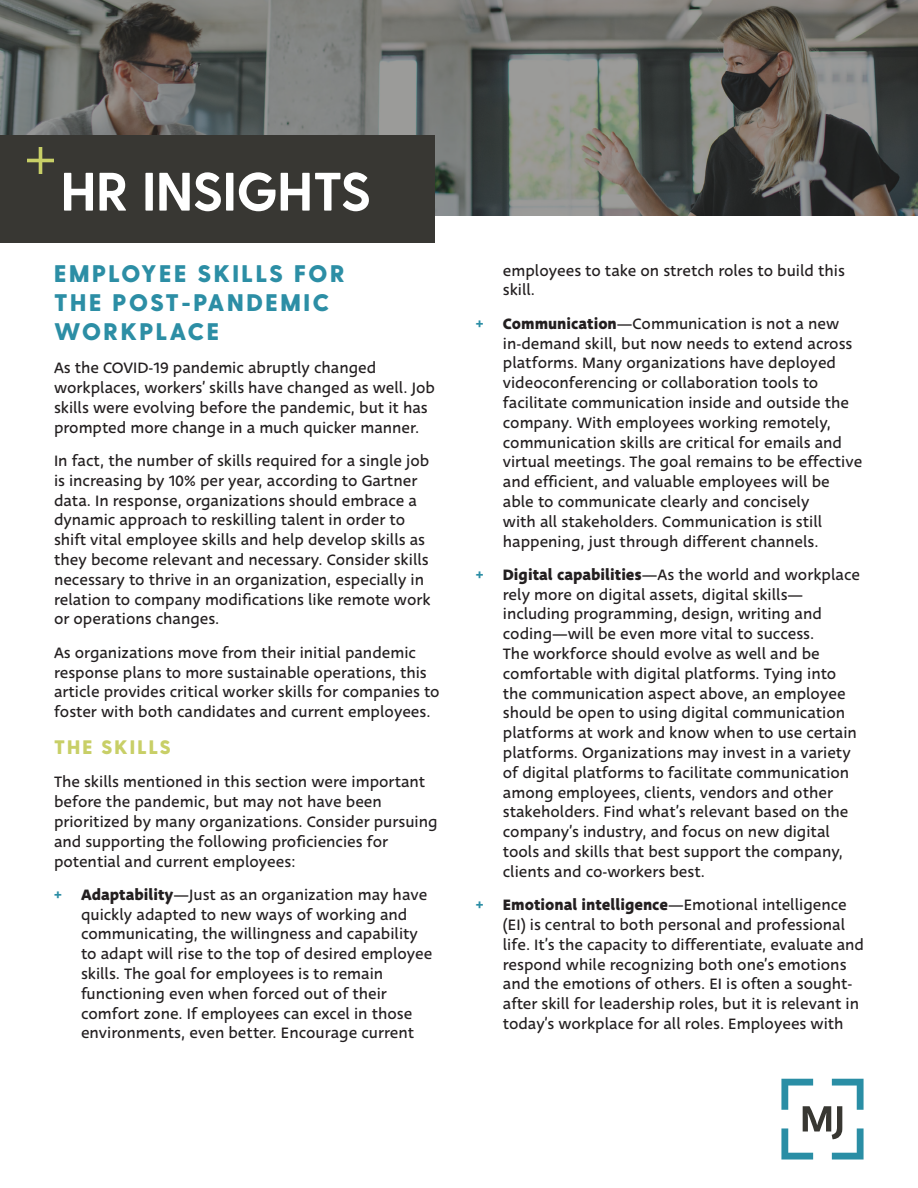
<style>
.page{position:relative;width:918px;height:1188px;background:#fff}
.page>*{position:absolute;margin:0;border:0;box-sizing:border-box;transform-origin:0 0}
.t1{font:700 54px "Greycliff CF";letter-spacing:.01em;color:#fff}
.t2{font:800 24px/28.8px "Greycliff CF";letter-spacing:.11em;color:#2c8ea5}
.t3{font:800 19.5px "Greycliff CF";letter-spacing:.11em;color:#c8cf67}
.t4{font:16.5px/19.8px "Deva Ideal";color:#231f20}
.s1{font-weight:500;color:#2c8ea5}
.s2{font-weight:700}
</style>
<div class="page">
<svg style="left:781px;top:1079px;width:83px;height:81px"></svg>
<svg style="left:0;top:0;width:918px;height:216px;background:#676864"></svg>
<div style="left:0;top:135px;width:435px;height:108px;background:#383733"></div>
<svg style="left:27px;top:147px;width:27px;height:27px"></svg>
<h1 class="t1" style="left:61px;top:159px;width:311px">HR INSIGHTS</h1>
<h2 class="t2" style="left:54px;top:260px;width:292px">EMPLOYEE SKILLS FOR<br>THE POST-PANDEMIC<br>WORKPLACE</h2>
<p class="t4" style="left:54px;top:358px;width:382px">As the COVID-19 pandemic abruptly changed workplaces, workers’ skills have changed as well. Job skills were evolving before the pandemic, but it has prompted more change in a much quicker manner.</p>
<p class="t4" style="left:54px;top:451px;width:378px">In fact, the number of skills required for a single job is increasing by 10% per year, according to Gartner data. In response, organizations should embrace a dynamic approach to reskilling talent in order to shift vital employee skills and help develop skills as they become relevant and necessary. Consider skills necessary to thrive in an organization, especially in relation to company modifications like remote work or operations changes.</p>
<p class="t4" style="left:54px;top:643px;width:387px">As organizations move from their initial pandemic response plans to more sustainable operations, this article provides critical worker skills for companies to foster with both candidates and current employees.</p>
<h2 class="t3" style="left:54px;top:735px;width:118px">THE SKILLS</h2>
<p class="t4" style="left:54px;top:772px;width:385px">The skills mentioned in this section were important before the pandemic, but may not have been prioritized by many organizations. Consider pursuing and supporting the following proficiencies for potential and current employees:</p>
<p class="t4" style="left:81px;top:885px;width:353px;text-indent:-27px"><span class="s1">+</span> <span class="s2">Adaptability</span>—Just as an organization may have quickly adapted to new ways of working and communicating, the willingness and capability to adapt will rise to the top of desired employee skills. The goal for employees is to remain functioning even when forced out of their comfort zone. If employees can excel in those environments, even better. Encourage current</p>
<p class="t4" style="left:503px;top:261px;width:343px">employees to take on stretch roles to build this skill.</p>
<p class="t4" style="left:503px;top:314px;width:361px;text-indent:-27px"><span class="s1">+</span> <span class="s2">Communication</span>—Communication is not a new in-demand skill, but now needs to extend across platforms. Many organizations have deployed videoconferencing or collaboration tools to facilitate communication inside and outside the company. With employees working remotely, communication skills are critical for emails and virtual meetings. The goal remains to be effective and efficient, and valuable employees will be able to communicate clearly and concisely<br>with all stakeholders. Communication is still happening, just through different channels.</p>
<p class="t4" style="left:503px;top:565px;width:359px;text-indent:-27px"><span class="s1">+</span> <span class="s2">Digital capabilities</span>—As the world and workplace rely more on digital assets, digital skills— including programming, design, writing and coding—will be even more vital to success.<br>The workforce should evolve as well and be comfortable with digital platforms. Tying into the communication aspect above, an employee should be open to using digital communication platforms at work and know when to use certain platforms. Organizations may invest in a variety of digital platforms to facilitate communication among employees, clients, vendors and other stakeholders. Find what’s relevant based on the company’s industry, and focus on new digital tools and skills that best support the company, clients and co-workers best.</p>
<p class="t4" style="left:503px;top:895px;width:363px;text-indent:-27px"><span class="s1">+</span> <span class="s2">Emotional intelligence</span>—Emotional intelligence (EI) is central to both personal and professional life. It’s the capacity to differentiate, evaluate and respond while recognizing both one’s emotions and the emotions of others. EI is often a sought&shy;after skill for leadership roles, but it is relevant in today’s workplace for all roles. Employees with</p>
</div>
